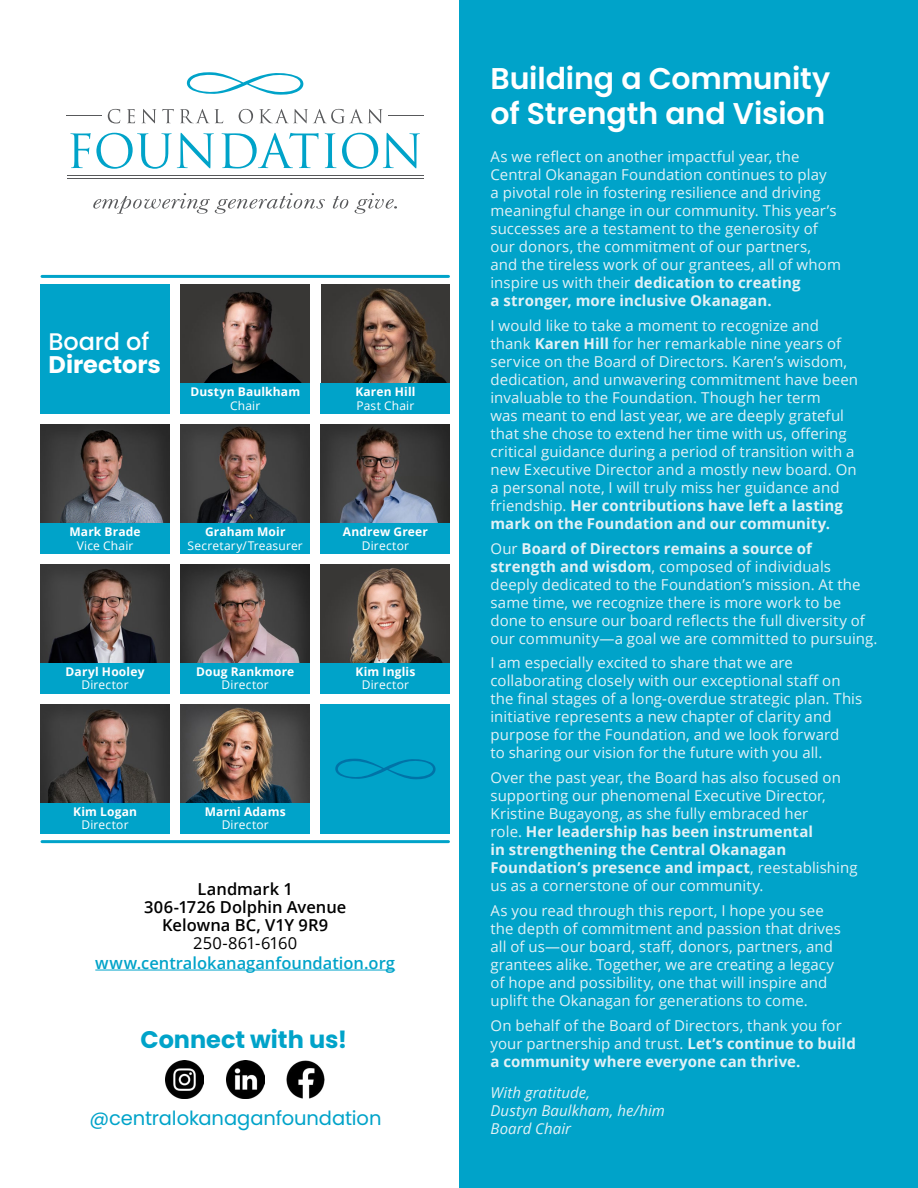
<style>
.page{position:relative;width:918px;height:1188px;background:#fff}
.page>*{position:absolute;margin:0;border:0;box-sizing:border-box;transform-origin:0 0}
.t1{font:600 30px/34.5px "Poppins";letter-spacing:-.005em;color:#fff}
.t2{font:700 24px "Poppins";letter-spacing:-.005em;color:#00a3c9}
.t3{font:700 24px "Poppins";letter-spacing:-.005em;color:#fff}
.t4{font:500 24px "Poppins";letter-spacing:-.01em;color:#fff}
.t5{font:19.5px "Poppins";letter-spacing:-.005em;color:#00a3c9}
.t6{font:600 16.5px/18px "Open Sans";color:#000;text-align:center}
.t7{font:600 16.5px "Open Sans";color:#00a3c9}
.t8{font:16.5px "Open Sans";letter-spacing:.005em;color:#000}
.t9{font:15px/18px "Open Sans";letter-spacing:.005em;color:#e2f1f6}
.t10{font:italic 15px/18px "Open Sans";letter-spacing:.01em;color:#e2f1f6}
.t11{font:700 12px "Open Sans";letter-spacing:.015em;color:#fff}
.t12{font:12px "Open Sans";letter-spacing:.015em;color:#fff}
.s1{font-weight:700}
</style>
<div class="page">
<div style="left:459px;top:0;width:459px;height:1188px;background:#00a3c9"></div>
<hr style="left:95px;top:970px;width:300px;height:1px;background:#00a3c9">
<img style="left:287px;top:1061px;width:38px;height:38px">
<img style="left:166px;top:1061px;width:38px;height:38px">
<img style="left:226px;top:1061px;width:38px;height:38px">
<svg style="left:108px;top:109px;width:12px;height:14px"></svg>
<svg style="left:127px;top:109px;width:8px;height:14px"></svg>
<svg style="left:142px;top:109px;width:14px;height:14px"></svg>
<svg style="left:162px;top:109px;width:12px;height:14px"></svg>
<svg style="left:180px;top:109px;width:43px;height:14px"></svg>
<svg style="left:239px;top:109px;width:14px;height:14px"></svg>
<svg style="left:259px;top:109px;width:123px;height:14px"></svg>
<svg style="left:70px;top:133px;width:144px;height:36px"></svg>
<svg style="left:222px;top:133px;width:96px;height:36px"></svg>
<svg style="left:325px;top:133px;width:95px;height:36px"></svg>
<hr style="left:67px;top:175px;width:357px;height:1px;background:#58595b">
<hr style="left:67px;top:178px;width:357px;height:1px;background:#58595b">
<hr style="left:67px;top:115px;width:35px;height:1px;background:#58595b">
<hr style="left:388px;top:115px;width:36px;height:1px;background:#58595b">
<svg style="left:93px;top:193px;width:232px;height:21px"></svg>
<svg style="left:333px;top:196px;width:15px;height:13px"></svg>
<svg style="left:355px;top:193px;width:42px;height:21px"></svg>
<svg style="left:186px;top:72px;width:118px;height:23px"></svg>
<img style="left:181px;top:285px;width:129px;height:98px">
<div style="left:181px;top:383px;width:129px;height:31px;background:#00a3c9"></div>
<img style="left:40px;top:424px;width:130px;height:99px">
<div style="left:40px;top:523px;width:130px;height:31px;background:#00a3c9"></div>
<img style="left:41px;top:564px;width:129px;height:99px">
<div style="left:40px;top:663px;width:130px;height:31px;background:#00a3c9"></div>
<img style="left:181px;top:564px;width:129px;height:99px">
<div style="left:181px;top:663px;width:129px;height:31px;background:#00a3c9"></div>
<img style="left:321px;top:424px;width:129px;height:99px">
<div style="left:321px;top:523px;width:129px;height:31px;background:#00a3c9"></div>
<img style="left:321px;top:285px;width:129px;height:98px">
<div style="left:321px;top:383px;width:129px;height:31px;background:#00a3c9"></div>
<img style="left:321px;top:564px;width:129px;height:99px">
<div style="left:321px;top:663px;width:129px;height:31px;background:#00a3c9"></div>
<img style="left:181px;top:424px;width:129px;height:99px">
<div style="left:181px;top:523px;width:129px;height:31px;background:#00a3c9"></div>
<img style="left:181px;top:704px;width:129px;height:99px">
<div style="left:181px;top:803px;width:129px;height:31px;background:#00a3c9"></div>
<img style="left:40px;top:704px;width:130px;height:99px">
<div style="left:40px;top:803px;width:130px;height:31px;background:#00a3c9"></div>
<div style="left:40px;top:285px;width:130px;height:129px;background:#00a3c9"></div>
<div style="left:321px;top:704px;width:129px;height:130px;background:#00a3c9"></div>
<svg style="left:335px;top:758px;width:101px;height:22px"></svg>
<hr style="left:42px;top:275px;width:406px;height:3px;background:#00a3c9">
<hr style="left:42px;top:840px;width:406px;height:3px;background:#00a3c9">
<h2 class="t4" style="left:49px;top:328px;width:102px">Board of</h2>
<h2 class="t3" style="left:49px;top:350px;width:114px">Directors</h2>
<p class="t11" style="left:190px;top:383px;width:111px">Dustyn Baulkham</p>
<p class="t12" style="left:230px;top:397px;width:32px">Chair</p>
<p class="t11" style="left:355px;top:383px;width:62px">Karen Hill</p>
<p class="t12" style="left:356px;top:397px;width:59px">Past Chair</p>
<p class="t11" style="left:69px;top:523px;width:73px">Mark Brade</p>
<p class="t12" style="left:77px;top:537px;width:58px">Vice Chair</p>
<p class="t11" style="left:205px;top:523px;width:82px">Graham Moir</p>
<p class="t12" style="left:188px;top:537px;width:117px">Secretary/Treasurer</p>
<p class="t11" style="left:343px;top:523px;width:87px">Andrew Greer</p>
<p class="t12" style="left:362px;top:537px;width:49px">Director</p>
<p class="t11" style="left:66px;top:663px;width:80px">Daryl Hooley</p>
<p class="t12" style="left:81px;top:677px;width:49px">Director</p>
<p class="t11" style="left:196px;top:663px;width:100px">Doug Rankmore</p>
<p class="t12" style="left:222px;top:677px;width:49px">Director</p>
<p class="t11" style="left:355px;top:663px;width:61px">Kim Inglis</p>
<p class="t12" style="left:362px;top:677px;width:49px">Director</p>
<p class="t11" style="left:73px;top:803px;width:65px">Kim Logan</p>
<p class="t12" style="left:81px;top:817px;width:49px">Director</p>
<p class="t11" style="left:205px;top:803px;width:82px">Marni Adams</p>
<p class="t12" style="left:222px;top:817px;width:49px">Director</p>
<p class="t6" style="left:144px;top:880px;width:204px">Landmark 1<br>306-1726 Dolphin Avenue<br>Kelowna BC, V1Y 9R9</p>
<p class="t8" style="left:193px;top:932px;width:106px">250-861-6160</p>
<p class="t7" style="left:95px;top:951px;width:301px">www.centralokanaganfoundation.org</p>
<h2 class="t2" style="left:141px;top:1025px;width:208px">Connect with us!</h2>
<h3 class="t5" style="left:90px;top:1107px;width:294px">@centralokanaganfoundation</h3>
<h1 class="t1" style="left:490px;top:62px;width:341px">Building a Community of Strength and Vision</h1>
<p class="t9" style="left:490px;top:147px;width:352px">As we reflect on another impactful year, the Central Okanagan Foundation continues to play<br>a pivotal role in fostering resilience and driving meaningful change in our community. This year’s successes are a testament to the generosity of our donors, the commitment of our partners, and the tireless work of our grantees, all of whom inspire us with their <span class="s1">dedication to creating<br>a stronger, more inclusive Okanagan.</span></p>
<p class="t9" style="left:490px;top:316px;width:369px">I would like to take a moment to recognize and thank <span class="s1">Karen Hill</span> for her remarkable nine years of service on the Board of Directors. Karen’s wisdom, dedication, and unwavering commitment have been invaluable to the Foundation. Though her term<br>was meant to end last year, we are deeply grateful that she chose to extend her time with us, offering critical guidance during a period of transition with a new Executive Director and a mostly new board. On a personal note, I will truly miss her guidance and friendship. <span class="s1">Her contributions have left a lasting mark on the Foundation and our community.</span></p>
<p class="t9" style="left:490px;top:539px;width:388px">Our <span class="s1">Board of Directors remains a source of strength and wisdom</span>, composed of individuals deeply dedicated to the Foundation’s mission. At the same time, we recognize there is more work to be done to ensure our board reflects the full diversity of our community—a goal we are committed to pursuing.</p>
<p class="t9" style="left:490px;top:653px;width:373px">I am especially excited to share that we are collaborating closely with our exceptional staff on the final stages of a long-overdue strategic plan. This initiative represents a new chapter of clarity and purpose for the Foundation, and we look forward<br>to sharing our vision for the future with you all.</p>
<p class="t9" style="left:490px;top:768px;width:369px">Over the past year, the Board has also focused on supporting our phenomenal Executive Director, Kristine Bugayong, as she fully embraced her<br>role. <span class="s1">Her leadership has been instrumental<br>in strengthening the Central Okanagan Foundation’s presence and impact</span>, reestablishing us as a cornerstone of our community.</p>
<p class="t9" style="left:490px;top:901px;width:352px">As you read through this report, I hope you see the depth of commitment and passion that drives all of us—our board, staff, donors, partners, and grantees alike. Together, we are creating a legacy of hope and possibility, one that will inspire and uplift the Okanagan for generations to come.</p>
<p class="t9" style="left:490px;top:1016px;width:367px">On behalf of the Board of Directors, thank you for your partnership and trust. <span class="s1">Let’s continue to build a community where everyone can thrive.</span></p>
<p class="t10" style="left:490px;top:1083px;width:176px">With gratitude,<br>Dustyn Baulkham, he/him<br>Board Chair</p>
</div>
